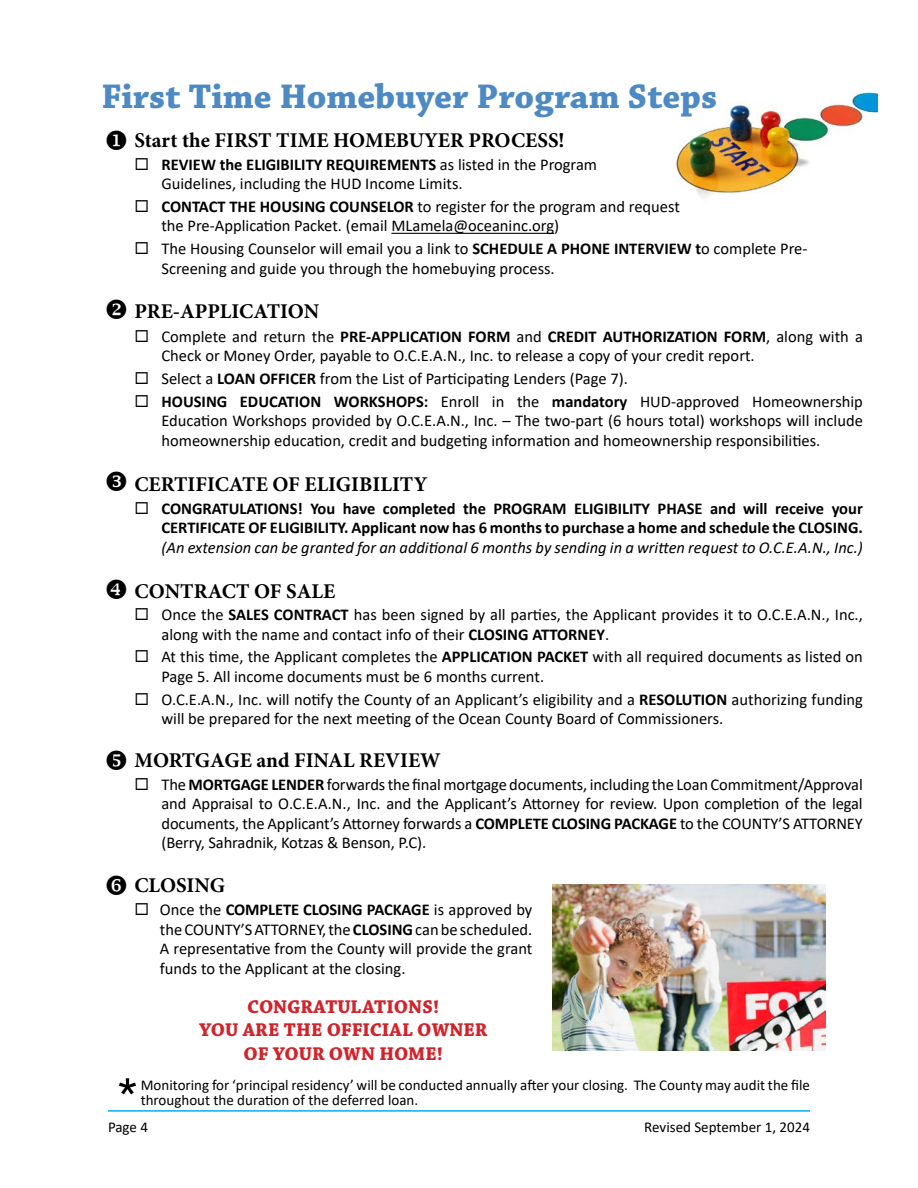
<style>
.page{position:relative;width:918px;height:1188px;background:#fff}
.page>*{position:absolute;margin:0;border:0;box-sizing:border-box;transform-origin:0 0}
.t1{font:55.5px "Helvetica";color:#000}
.t2{font:700 36px "Chaparral Pro";color:#4d8ac3}
.t3{font:700 21px "Minion Pro";color:#000}
.t4{font:700 19.5px/23.4px "Chaparral Pro";color:#d2232a;text-align:center}
.t5{font:16.5px/19.5px "Calibri";color:#000}
.t6{font:700 16.5px/19.5px "Calibri";color:#000}
.t7{font:italic 16.5px "Calibri";color:#000}
.t8{font:15px/15px "Calibri";color:#000}
.s1{font-weight:700}
</style>
<div class="page">
<hr style="left:108px;top:1110px;width:702px;height:2px;background:#00aeef">
<img style="left:675px;top:91px;width:202px;height:107px">
<hr style="left:391px;top:233px;width:163px;height:1px;background:#000">
<img style="left:553px;top:885px;width:273px;height:165px">
<h2 class="t2" style="left:102px;top:75px;width:617px">First Time Homebuyer Program Steps</h2>
<p class="t3" style="left:134px;top:126px;width:432px">Start the FIRST TIME HOMEBUYER PROCESS!</p>
<p class="t5" style="left:161px;top:154px;width:437px"><span class="s1">REVIEW the ELIGIBILITY REQUIREMENTS</span> as listed in the Program<br>Guidelines, including the HUD Income Limits.</p>
<p class="t5" style="left:161px;top:196px;width:520px"><span class="s1">CONTACT THE HOUSING COUNSELOR</span> to register for the program and request the Pre-Application Packet. (email MLamela@oceaninc.org)</p>
<p class="t5" style="left:161px;top:239px;width:648px">The Housing Counselor will email you a link to <span class="s1">SCHEDULE A PHONE INTERVIEW t</span>o complete Pre-<br>Screening and guide you through the homebuying process.</p>
<p class="t3" style="left:134px;top:297px;width:186px">PRE-APPLICATION</p>
<p class="t5" style="left:161px;top:326px;width:703px">Complete and return the <span class="s1">PRE-APPLICATION FORM</span> and <span class="s1">CREDIT AUTHORIZATION FORM</span>, along with a<br>Check or Money Order, payable to O.C.E.A.N., Inc. to release a copy of your credit report.</p>
<p class="t5" style="left:161px;top:367px;width:703px;line-height:22.8px">Select a <span class="s1">LOAN OFFICER</span> from the List of Participating Lenders (Page 7).<br><span class="s1">HOUSING EDUCATION WORKSHOPS:</span> Enroll in the <span class="s1">mandatory</span> HUD-approved Homeownership</p>
<p class="t5" style="left:161px;top:411px;width:703px">Education Workshops provided by O.C.E.A.N., Inc. – The two-part (6 hours total) workshops will include homeownership education, credit and budgeting information and homeownership responsibilities.</p>
<p class="t3" style="left:134px;top:469px;width:295px">CERTIFICATE OF ELIGIBILITY</p>
<p class="t6" style="left:161px;top:498px;width:703px">CONGRATULATIONS! You have completed the PROGRAM ELIGIBILITY PHASE and will receive your<br>CERTIFICATE OF ELIGIBILITY. Applicant now has 6 months to purchase a home and schedule the CLOSING.</p>
<p class="t7" style="left:161px;top:536px;width:703px">(An extension can be granted for an additional 6 months by sending in a written request to O.C.E.A.N., Inc.)</p>
<p class="t3" style="left:134px;top:576px;width:202px">CONTRACT OF SALE</p>
<p class="t5" style="left:161px;top:604px;width:703px">Once the <span class="s1">SALES CONTRACT</span> has been signed by all parties, the Applicant provides it to O.C.E.A.N., Inc., along with the name and contact info of their <span class="s1">CLOSING ATTORNEY</span>.</p>
<p class="t5" style="left:161px;top:647px;width:703px">At this time, the Applicant completes the <span class="s1">APPLICATION PACKET</span> with all required documents as listed on<br>Page 5. All income documents must be 6 months current.</p>
<p class="t5" style="left:161px;top:689px;width:703px">O.C.E.A.N., Inc. will notify the County of an Applicant’s eligibility and a <span class="s1">RESOLUTION</span> authorizing funding will be prepared for the next meeting of the Ocean County Board of Commissioners.</p>
<p class="t3" style="left:134px;top:746px;width:308px">MORTGAGE and FINAL REVIEW</p>
<p class="t5" style="left:161px;top:774px;width:703px;text-align:justify">The <span class="s1">MORTGAGE LENDER</span> forwards the final mortgage documents, including the Loan Commitment/Approval and Appraisal to O.C.E.A.N., Inc. and the Applicant’s Attorney for review. Upon completion of the legal documents, the Applicant’s Attorney forwards a <span class="s1">COMPLETE CLOSING PACKAGE</span> to the COUNTY’S ATTORNEY (Berry, Sahradnik, Kotzas &amp; Benson, P.C).</p>
<p class="t3" style="left:134px;top:871px;width:92px">CLOSING</p>
<p class="t5" style="left:160px;top:900px;width:374px;text-align:justify">Once the <span class="s1">COMPLETE CLOSING PACKAGE</span> is approved by the COUNTY’S ATTORNEY, the <span class="s1">CLOSING</span> can be scheduled.<br>A representative from the County will provide the grant funds to the Applicant at the closing.</p>
<p class="t4" style="left:199px;top:996px;width:290px">CONGRATULATIONS!<br>YOU ARE THE OFFICIAL OWNER<br>OF YOUR OWN HOME!</p>
<h1 class="t1" style="left:117px;top:1067px;width:23px">*</h1>
<p class="t8" style="left:141px;top:1077px;width:671px">Monitoring for ‘principal residency’ will be conducted annually after your closing. The County may audit the file throughout the duration of the deferred loan.</p>
<p class="t8" style="left:108px;top:1119px;width:42px">Page 4</p>
<p class="t8" style="left:644px;top:1119px;width:167px">Revised September 1, 2024</p>
</div>
